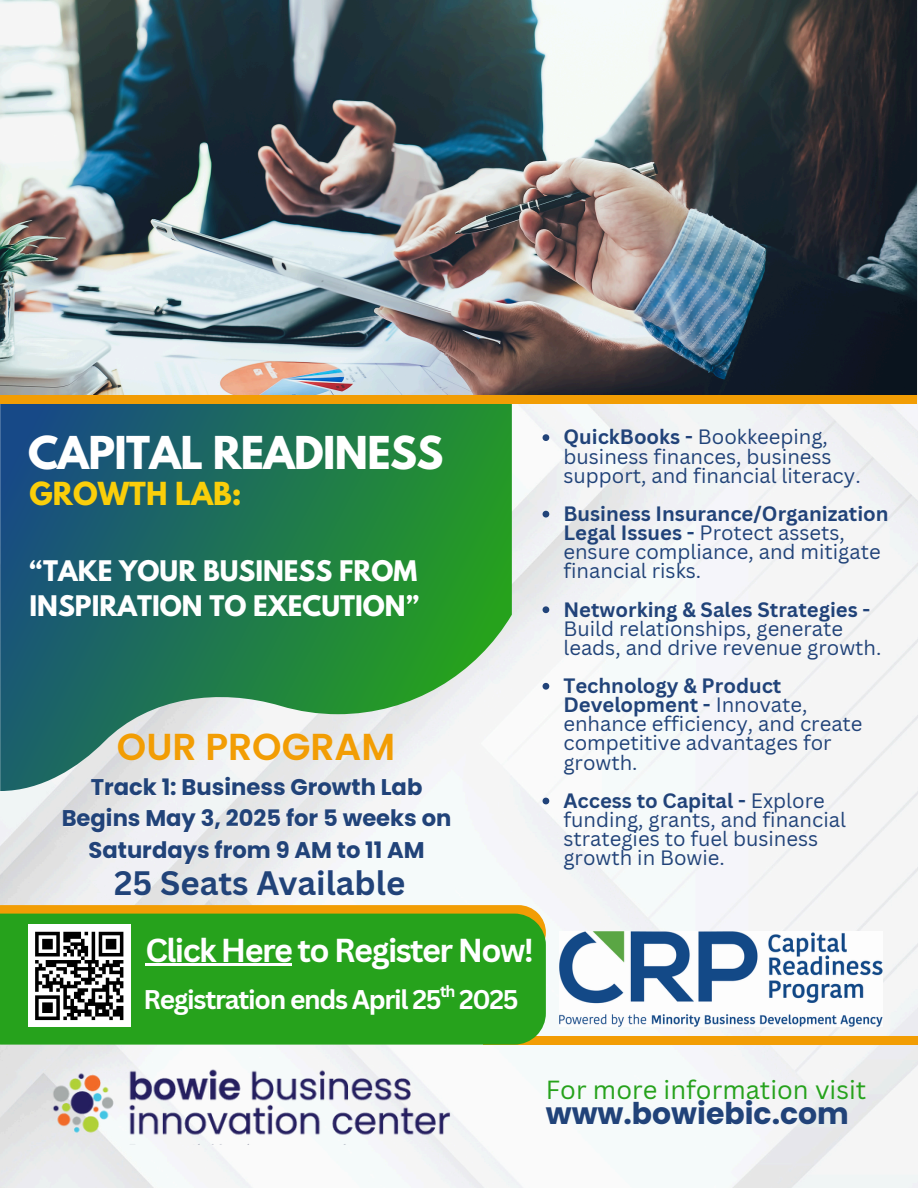
<style>
.page{position:relative;width:918px;height:1188px;background:#fff}
.page>*{position:absolute;margin:0;border:0;box-sizing:border-box;transform-origin:0 0}
.t1{font:700 40.2px "League Spartan";letter-spacing:-.015em;color:#fff}
.t2{font:600 37.5px "Poppins";color:#f29d04}
.t3{font:700 33px "Canva Sans";color:#214379}
.t4{font:700 32.25px "Canva Sans";letter-spacing:-.05em;color:#fff}
.t5{font:700 29.85px "Poppins";color:#214379}
.t6{font:700 28.2px "League Spartan";color:#face0a}
.t7{font:700 26.25px "Canva Sans";letter-spacing:-.05em;color:#fff}
.t8{font:25.5px "Canva Sans";color:#26a21c}
.t9{font:700 25.2px/34.8px "League Spartan";color:#fff}
.t10{font:700 22.65px "Poppins";color:#214379}
.t11{font:20.25px/19.2px "Canva Sans";color:#214379}
.t12{font:700 15.75px "Canva Sans";color:#fff}
.s1{font-weight:700}
</style>
<div class="page">
<img style="left:0;top:0;width:917px;height:395px">
<div style="left:483px;top:1036px;width:435px;height:9px;background:#f29d04"></div>
<div style="left:0;top:1020px;width:546px;height:25px;background:#26a21c"></div>
<img style="left:52px;top:1068px;width:407px;height:76px">
<img style="left:559px;top:931px;width:323px;height:96px">
<div style="left:28px;top:925px;width:102px;height:102px;background:#fff"></div>
<svg style="left:0;top:905px;width:546px;height:115px;background:#479f2d"></svg>
<svg style="left:0;top:404px;width:512px;height:387px;background:#478d71"></svg>
<div style="left:0;top:395px;width:917px;height:9px;background:#f29d04"></div>
<svg style="left:543px;top:434px;width:6px;height:7px"></svg>
<svg style="left:543px;top:511px;width:6px;height:7px"></svg>
<svg style="left:543px;top:606px;width:6px;height:7px"></svg>
<svg style="left:543px;top:683px;width:6px;height:7px"></svg>
<svg style="left:543px;top:798px;width:6px;height:6px"></svg>
<hr style="left:145px;top:964px;width:147px;height:2px;background:#fff">
<p class="t1" style="left:28px;top:433px;width:417px">CAPITAL READINESS</p>
<p class="t6" style="left:30px;top:479px;width:214px">GROWTH LAB:</p>
<p class="t9" style="left:30px;top:556px;width:391px">“TAKE YOUR BUSINESS FROM<br>INSPIRATION TO EXECUTION”</p>
<h1 class="t2" style="left:117px;top:720px;width:280px">OUR PROGRAM</h1>
<p class="t10" style="left:91px;top:771px;width:333px">Track 1: Business Growth Lab</p>
<p class="t10" style="left:62px;top:803px;width:391px">Begins May 3, 2025 for 5 weeks on</p>
<h2 class="t10" style="left:88px;top:834px;width:338px">Saturdays from 9 AM to 11 AM</h2>
<h4 class="t3" style="left:114px;top:860px;width:293px">25 Seats Available</h4>
<p class="t4" style="left:145px;top:927px;width:390px">Click Here to Register Now!</p>
<h2 class="t7" style="left:143px;top:981px;width:377px">Registration ends April 25 2025</h2>
<h2 class="t12" style="left:440px;top:980px;width:17px">th</h2>
<p class="t11" style="left:563px;top:427px;width:299px"><span class="s1">QuickBooks -</span> Bookkeeping, business finances, business support, and financial literacy.</p>
<p class="t11" style="left:563px;top:503px;width:327px"><span class="s1">Business Insurance/Organization<br>Legal Issues -</span> Protect assets, ensure compliance, and mitigate financial risks.</p>
<p class="t11" style="left:563px;top:599px;width:319px"><span class="s1">Networking &amp; Sales Strategies -<br></span>Build relationships, generate leads, and drive revenue growth.</p>
<p class="t11" style="left:563px;top:676px;width:301px"><span class="s1">Technology &amp; Product<br>Development -</span> Innovate, enhance efficiency, and create competitive advantages for growth.</p>
<h1 class="t11" style="left:563px;top:790px;width:284px"><span class="s1">Access to Capital -</span> Explore funding, grants, and financial strategies to fuel business growth in Bowie.</h1>
<h6 class="t8" style="left:546px;top:1072px;width:322px">For more information visit</h6>
<h3 class="t5" style="left:546px;top:1092px;width:305px">www.bowiebic.com</h3>
</div>
